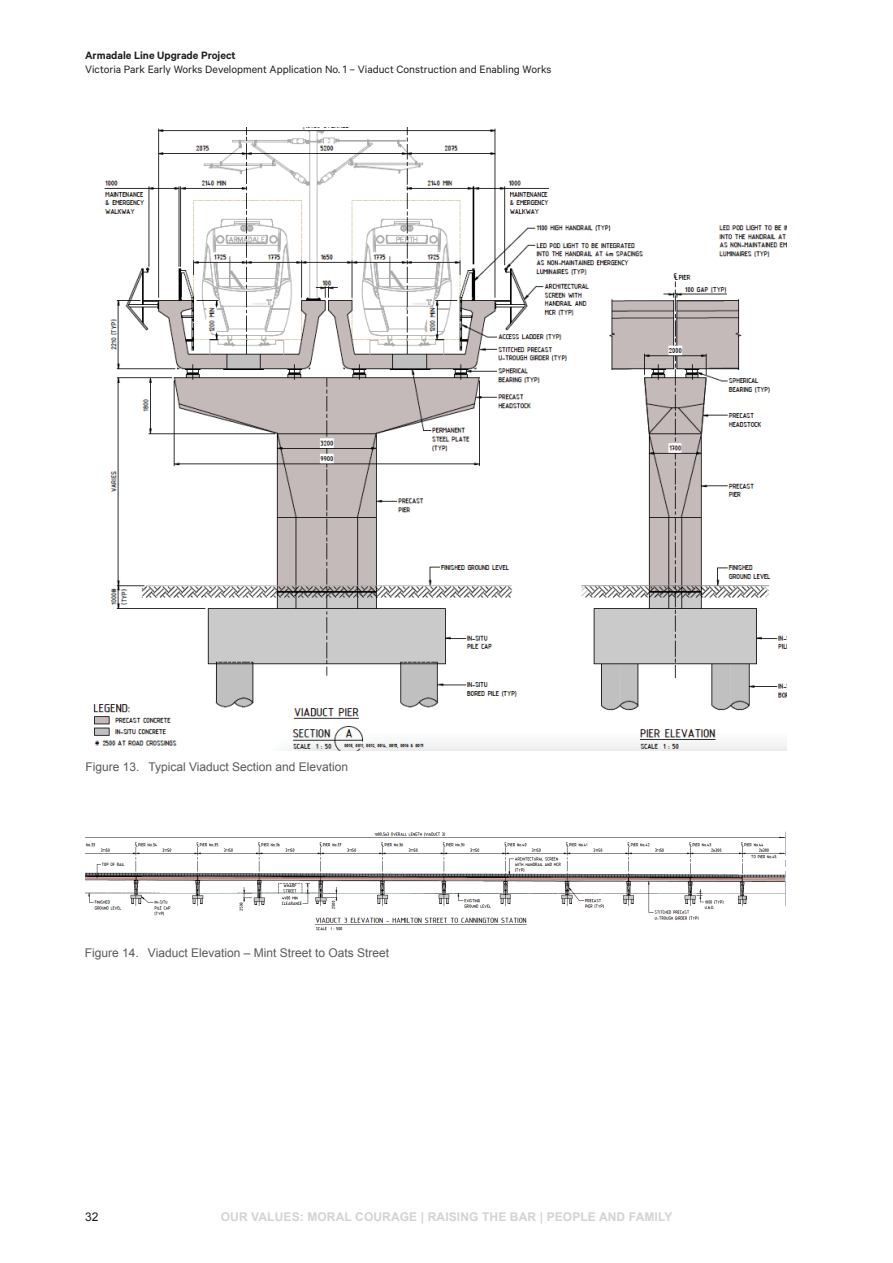
<style>
.page{position:relative;width:893px;height:1263px;background:#fff}
.page>*{position:absolute;margin:0;border:0;box-sizing:border-box;transform-origin:0 0}
.t1{font:12px "Arial";color:#58595b}
.t2{font:12px "Calibre";color:#231f20}
.t3{font:700 12px "Arial";letter-spacing:.01em;color:#d1d3d4}
.t4{font:600 12px "Calibre";color:#231f20}
.t5{font:12px "Arial";color:#231f20}
</style>
<div class="page">
<img style="left:85px;top:832px;width:700px;height:99px">
<img style="left:93px;top:128px;width:693px;height:622px">
<p class="t4" style="left:85px;top:48px;width:152px">Armadale Line Upgrade Project</p>
<p class="t2" style="left:85px;top:63px;width:468px">Victoria Park Early Works Development Application No. 1 – Viaduct Construction and Enabling Works</p>
<p class="t1" style="left:85px;top:759px;width:264px">Figure 13. Typical Viaduct Section and Elevation</p>
<p class="t1" style="left:85px;top:944px;width:306px">Figure 14. Viaduct Elevation – Mint Street to Oats Street</p>
<p class="t5" style="left:85px;top:1208px;width:15px">32</p>
<p class="t3" style="left:221px;top:1208px;width:453px">OUR VALUES: MORAL COURAGE | RAISING THE BAR | PEOPLE AND FAMILY</p>
</div>
